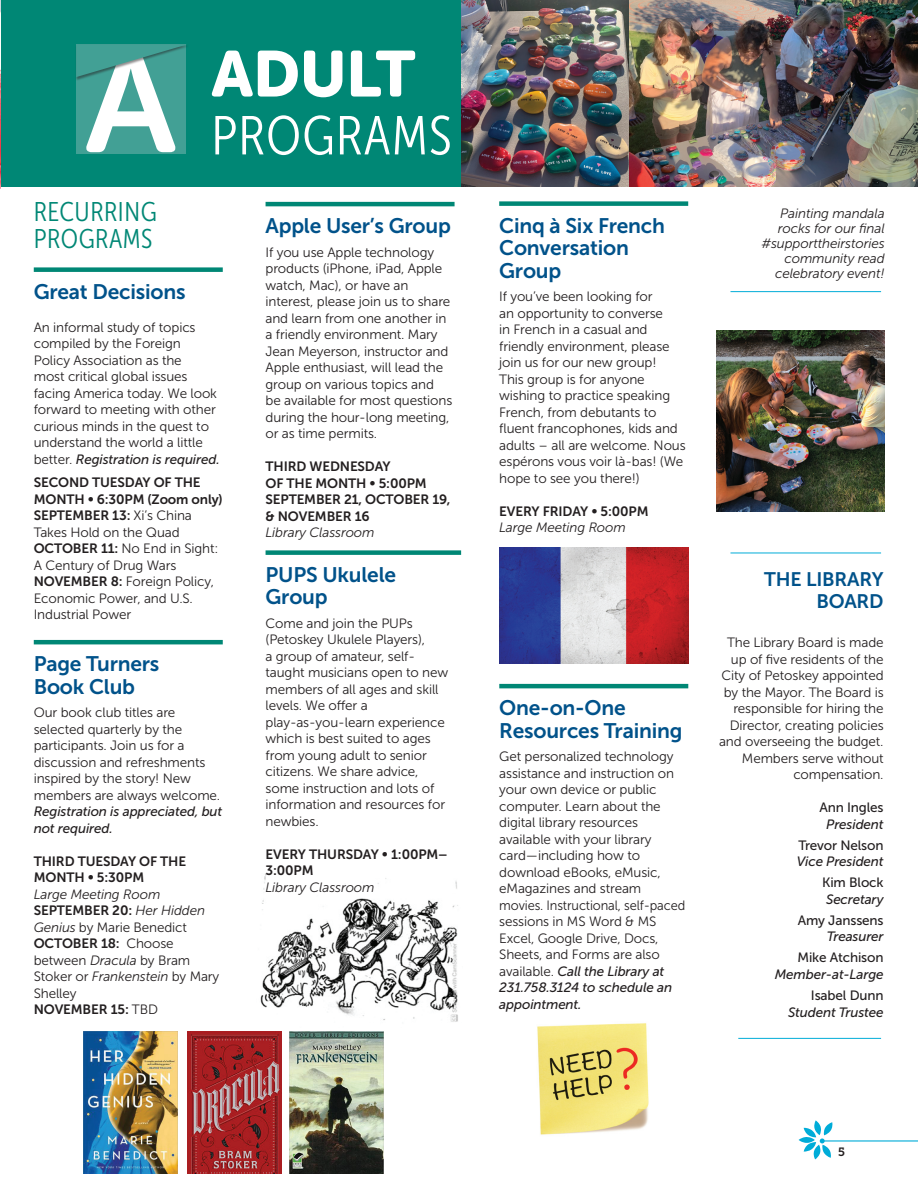
<style>
.page{position:relative;width:918px;height:1188px;background:#fff}
.page>*{position:absolute;margin:0;border:0;box-sizing:border-box;transform-origin:0 0}
.t1{font:64.35px "Museo Sans Rounded 900";color:#fff}
.t2{font:54.6px "Museo Sans Cond 300";letter-spacing:.02em;color:#fff}
.t3{font:27px/27px "Museo Sans Cond 300";letter-spacing:.02em;color:#008775}
.t4{font:21px/22.5px "Museo Sans 700";letter-spacing:-.01em;color:#01528a}
.t5{font:19.5px/22.5px "Museo Sans 700";letter-spacing:-.01em;color:#01528a;text-align:right}
.t6{font:13.5px/16.5px "Museo Sans 300";letter-spacing:-.01em;color:#231f20}
.t7{font:13.5px/16.5px "Museo Sans 700";letter-spacing:-.01em;color:#231f20}
.t8{font:italic 13.5px/16.5px "Museo Sans 500";letter-spacing:-.01em;color:#231f20}
.t9{font:italic 13.5px/15px "Museo Sans 300";letter-spacing:-.01em;color:#231f20;text-align:right}
.t10{font:13.5px "Museo Sans 500";letter-spacing:-.01em;color:#231f20}
.t11{font:12px "Museo Slab 700";color:#231f20}
.s1{font-family:"Museo Sans 300";font-style:normal}
.s2{font-family:"Museo Sans 300"}
.s3{font-family:"Museo Sans 700"}
.s4{font-family:"Museo Sans 300";font-style:italic}
.s5{font-style:italic}
</style>
<div class="page">
<hr style="left:822px;top:1140px;width:96px;height:2px;background:#00acd8">
<svg style="left:799px;top:1120px;width:34px;height:39px"></svg>
<img style="left:537px;top:1023px;width:112px;height:112px">
<img style="left:260px;top:874px;width:198px;height:148px">
<hr style="left:266px;top:202px;width:189px;height:4px;background:#008775">
<hr style="left:499px;top:684px;width:189px;height:4px;background:#008775">
<svg style="left:49px;top:639px;width:90px;height:6px"></svg>
<hr style="left:34px;top:640px;width:189px;height:4px;background:#008775">
<div style="left:0;top:0;width:613px;height:186px;background:#008775"></div>
<svg style="left:76px;top:44px;width:111px;height:108px;background:#7abbb3"></svg>
<div style="left:34px;top:267px;width:189px;height:5px;background:#008775"></div>
<img style="left:84px;top:1032px;width:94px;height:141px">
<img style="left:187px;top:1032px;width:94px;height:141px">
<img style="left:290px;top:1032px;width:94px;height:141px">
<div style="left:266px;top:550px;width:195px;height:5px;background:#008775"></div>
<div style="left:499px;top:201px;width:189px;height:5px;background:#008775"></div>
<img style="left:499px;top:548px;width:189px;height:116px">
<img style="left:588px;top:0;width:330px;height:187px">
<img style="left:461px;top:0;width:168px;height:186px">
<hr style="left:730px;top:291px;width:151px;height:1px;background:#00acd8">
<img style="left:0;top:0;width:1px;height:189px">
<hr style="left:730px;top:553px;width:151px;height:1px;background:#00acd8">
<hr style="left:738px;top:1038px;width:143px;height:1px;background:#00acd8">
<img style="left:717px;top:330px;width:168px;height:182px">
<h1 class="t1" style="left:211px;top:37px;width:206px">ADULT</h1>
<h2 class="t2" style="left:211px;top:106px;width:242px">PROGRAMS</h2>
<h3 class="t3" style="left:34px;top:198px;width:124px">RECURRING<br>PROGRAMS</h3>
<h3 class="t4" style="left:34px;top:280px;width:153px">Great Decisions</h3>
<p class="t6" style="left:34px;top:319px;width:185px">An informal study of topics compiled by the Foreign<br>Policy Association as the<br>most critical global issues facing America today. We look forward to meeting with other curious minds in the quest to understand the world a little</p>
<p class="t8" style="left:34px;top:451px;width:187px"><span class="s1">better.</span> Registration is required.</p>
<p class="t7" style="left:34px;top:474px;width:191px">SECOND TUESDAY OF THE<br>MONTH • 6:30PM (Zoom only)<br>SEPTEMBER 13: <span class="s2">Xi’s China</span></p>
<p class="t6" style="left:34px;top:524px;width:186px">Takes Hold on the Quad<br><span class="s3">OCTOBER 11:</span> No End in Sight:<br>A Century of Drug Wars<br><span class="s3">NOVEMBER 8:</span> Foreign Policy,<br>Economic Power, and U.S.<br>Industrial Power</p>
<h3 class="t4" style="left:34px;top:653px;width:127px">Page Turners<br>Book Club</h3>
<p class="t6" style="left:34px;top:704px;width:188px">Our book club titles are selected quarterly by the participants. Join us for a discussion and refreshments inspired by the story! New members are always welcome.</p>
<p class="t8" style="left:34px;top:803px;width:190px">Registration is appreciated, but not required.</p>
<p class="t7" style="left:34px;top:853px;width:154px">THIRD TUESDAY OF THE<br>MONTH • 5:30PM</p>
<p class="t9" style="left:34px;top:887px;width:128px">Large Meeting Room</p>
<p class="t7" style="left:34px;top:902px;width:173px">SEPTEMBER 20: <span class="s4">Her Hidden</span></p>
<p class="t6" style="left:34px;top:919px;width:155px"><span class="s5">Genius</span> by Marie Benedict</p>
<p class="t7" style="left:34px;top:935px;width:141px">OCTOBER 18: <span class="s2">Choose</span></p>
<p class="t6" style="left:34px;top:952px;width:187px">between <span class="s5">Dracula</span> by Bram<br>Stoker or <span class="s5">Frankenstein</span> by Mary<br>Shelley</p>
<p class="t7" style="left:34px;top:1001px;width:126px">NOVEMBER 15: <span class="s2">TBD</span></p>
<h3 class="t4" style="left:266px;top:215px;width:187px">Apple User’s Group</h3>
<p class="t6" style="left:266px;top:244px;width:188px">If you use Apple technology products (iPhone, iPad, Apple watch, Mac), or have an interest, please join us to share and learn from one another in a friendly environment. Mary<br>Jean Meyerson, instructor and<br>Apple enthusiast, will lead the group on various topics and be available for most questions during the hour-long meeting, or as time permits.</p>
<p class="t7" style="left:266px;top:458px;width:186px">THIRD WEDNESDAY<br>OF THE MONTH • 5:00PM<br>SEPTEMBER 21, OCTOBER 19, &amp; NOVEMBER 16</p>
<p class="t9" style="left:266px;top:525px;width:111px">Library Classroom</p>
<h3 class="t4" style="left:266px;top:563px;width:132px">PUPS Ukulele<br>Group</h3>
<p class="t6" style="left:266px;top:615px;width:184px">Come and join the PUPs (Petoskey Ukulele Players),<br>a group of amateur, self&shy;taught musicians open to new members of all ages and skill levels. We offer a play-as-you-learn experience which is best suited to ages from young adult to senior citizens. We share advice, some instruction and lots of information and resources for newbies.</p>
<p class="t7" style="left:266px;top:846px;width:184px">EVERY THURSDAY • 1:00PM–<br>3:00PM</p>
<p class="t9" style="left:266px;top:880px;width:111px">Library Classroom</p>
<h3 class="t4" style="left:499px;top:214px;width:167px">Cinq à Six French<br>Conversation<br>Group</h3>
<p class="t6" style="left:499px;top:288px;width:188px">If you’ve been looking for<br>an opportunity to converse<br>in French in a casual and friendly environment, please join us for our new group!<br>This group is for anyone wishing to practice speaking<br>French, from debutants to fluent francophones, kids and adults – all are welcome. Nous espérons vous voir là-bas! (We hope to see you there!)</p>
<p class="t7" style="left:499px;top:503px;width:151px">EVERY FRIDAY • 5:00PM</p>
<p class="t9" style="left:499px;top:520px;width:128px">Large Meeting Room</p>
<h3 class="t4" style="left:499px;top:697px;width:185px">One-on-One<br>Resources Training</h3>
<p class="t6" style="left:499px;top:748px;width:187px">Get personalized technology assistance and instruction on your own device or public computer. Learn about the digital library resources available with your library card—including how to download eBooks, eMusic, eMagazines and stream movies. Instructional, self-paced sessions in MS Word &amp; MS<br>Excel, Google Drive, Docs,<br>Sheets, and Forms are also</p>
<p class="t8" style="left:499px;top:963px;width:174px"><span class="s1">available.</span> Call the Library at<br>231.758.3124 to schedule an appointment.</p>
<p class="t9" style="left:761px;top:206px;width:125px">Painting mandala rocks for our final #supporttheirstories community read celebratory event!</p>
<h3 class="t5" style="left:764px;top:568px;width:121px">THE LIBRARY<br>BOARD</h3>
<p class="t6" style="left:719px;top:634px;width:166px;text-align:right">The Library Board is made up of five residents of the<br>City of Petoskey appointed by the Mayor. The Board is responsible for hiring the<br>Director, creating policies and overseeing the budget.<br>Members serve without compensation.</p>
<p class="t10" style="left:819px;top:800px;width:66px">Ann Ingles</p>
<p class="t8" style="left:826px;top:816px;width:59px">President</p>
<p class="t10" style="left:798px;top:838px;width:87px">Trevor Nelson</p>
<p class="t8" style="left:797px;top:853px;width:88px">Vice President</p>
<p class="t10" style="left:822px;top:875px;width:63px">Kim Block</p>
<p class="t8" style="left:826px;top:891px;width:59px">Secretary</p>
<p class="t10" style="left:798px;top:913px;width:87px">Amy Janssens</p>
<p class="t8" style="left:827px;top:928px;width:58px">Treasurer</p>
<p class="t10" style="left:798px;top:950px;width:88px">Mike Atchison</p>
<p class="t8" style="left:775px;top:966px;width:110px">Member-at-Large</p>
<p class="t10" style="left:811px;top:988px;width:74px">Isabel Dunn</p>
<p class="t8" style="left:788px;top:1004px;width:97px">Student Trustee</p>
<p class="t11" style="left:838px;top:1145px;width:8px">5</p>
</div>
